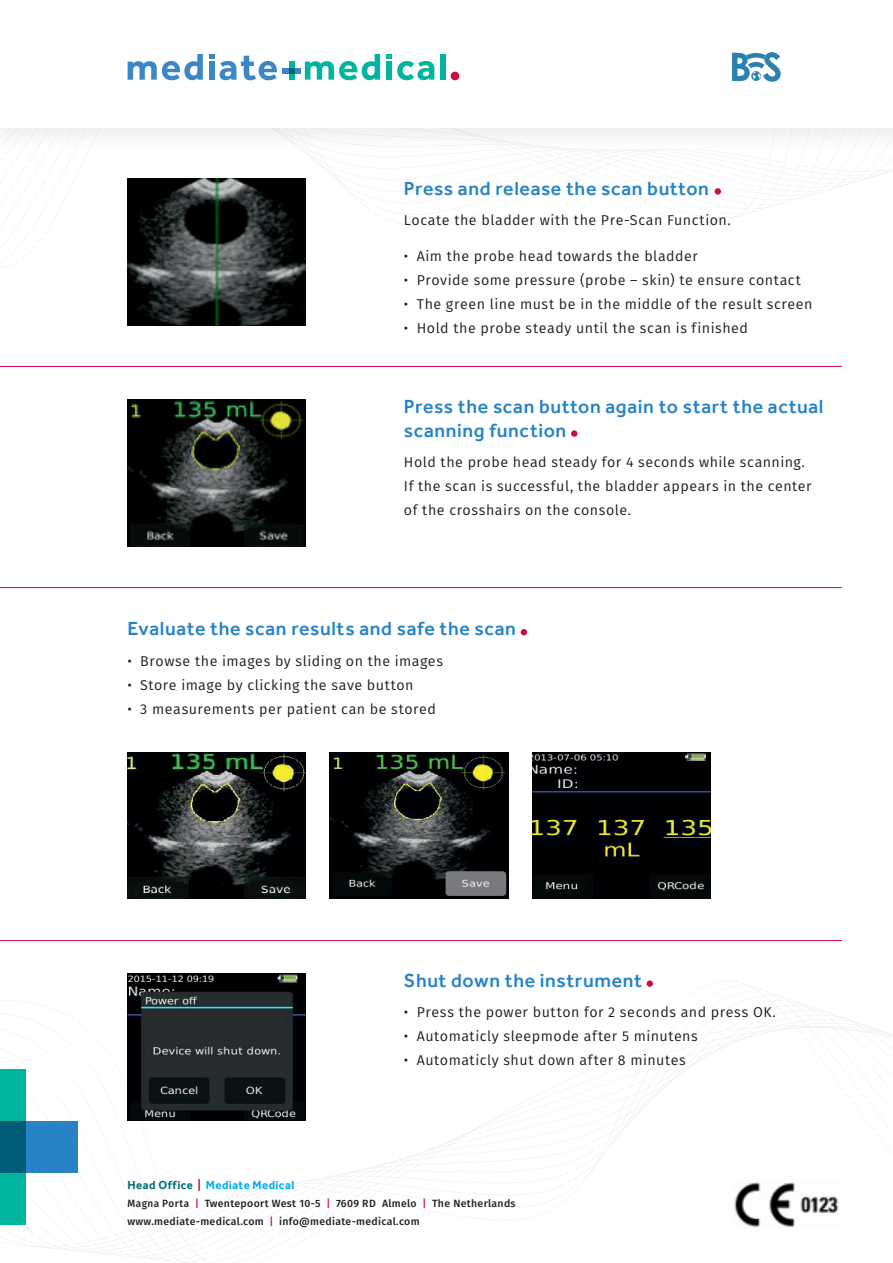
<style>
.page{position:relative;width:893px;height:1263px;background:#fff}
.page>*{position:absolute;margin:0;border:0;box-sizing:border-box;transform-origin:0 0}
.t1{font:500 19.5px/24px "Effra";letter-spacing:.03em;color:#2783c5}
.t2{font:14.25px/24px "Fira Sans";letter-spacing:.035em;color:#231f20}
.t3{font:700 12px "Effra";letter-spacing:.045em;color:#00aeef;scale:.95 1}
.t4{font:500 10.5px/18px "Fira Sans";letter-spacing:.03em;color:#231f20;scale:.95 1}
.s1{color:#007077}
.s2{color:#cd0c44}
</style>
<div class="page">
<div style="left:0;top:0;width:893px;height:152px;background:#f8f7f8"></div>
<div style="left:0;top:0;width:893px;height:128px;background:#fff"></div>
<svg style="left:128px;top:54px;width:75px;height:26px"></svg>
<svg style="left:386px;top:54px;width:48px;height:26px"></svg>
<div style="left:440px;top:54px;width:6px;height:26px;background:#00b59d"></div>
<svg style="left:451px;top:72px;width:8px;height:8px"></svg>
<svg style="left:209px;top:54px;width:171px;height:26px"></svg>
<svg style="left:732px;top:52px;width:49px;height:30px"></svg>
<svg style="left:1px;top:973px;width:892px;height:277px"></svg>
<img style="left:128px;top:179px;width:178px;height:146px">
<img style="left:128px;top:752px;width:178px;height:147px">
<img style="left:532px;top:752px;width:179px;height:147px">
<img style="left:128px;top:400px;width:178px;height:146px">
<img style="left:330px;top:752px;width:178px;height:147px">
<img style="left:128px;top:974px;width:178px;height:146px">
<div style="left:715px;top:188px;width:6px;height:7px;background:#cd0c44;border-radius:50%"></div>
<hr style="left:0;top:366px;width:842px;height:1px;background:#cd0c44">
<hr style="left:0;top:587px;width:842px;height:1px;background:#cd0c44">
<hr style="left:0;top:940px;width:842px;height:1px;background:#cd0c44">
<img style="left:733px;top:1180px;width:107px;height:48px">
<div style="left:647px;top:980px;width:6px;height:7px;background:#cd0c44;border-radius:50%"></div>
<svg style="left:521px;top:629px;width:6px;height:6px"></svg>
<div style="left:571px;top:430px;width:6px;height:7px;background:#cd0c44;border-radius:50%"></div>
<div style="left:26px;top:1121px;width:52px;height:52px;background:#2783c5"></div>
<div style="left:0;top:1069px;width:26px;height:52px;background:#00b59d"></div>
<div style="left:0;top:1173px;width:26px;height:52px;background:#00b59d"></div>
<div style="left:0;top:1121px;width:26px;height:52px;background:#005c79"></div>
<h1 class="t1" style="left:404px;top:176px;width:306px">Press and release the scan button</h1>
<p class="t2" style="left:404px;top:208px;width:328px">Locate the bladder with the Pre-Scan Function.</p>
<p class="t2" style="left:404px;top:244px;width:295px">• Aim the probe head towards the bladder</p>
<p class="t2" style="left:404px;top:268px;width:398px">• Provide some pressure (probe – skin) te ensure contact</p>
<p class="t2" style="left:404px;top:292px;width:410px">• The green line must be in the middle of the result screen</p>
<p class="t2" style="left:404px;top:316px;width:346px">• Hold the probe steady until the scan is finished</p>
<h1 class="t1" style="left:404px;top:394px;width:421px">Press the scan button again to start the actual scanning function</h1>
<p class="t2" style="left:404px;top:450px;width:409px">Hold the probe head steady for 4 seconds while scanning.<br>If the scan is successful, the bladder appears in the center of the crosshairs on the console.</p>
<h1 class="t1" style="left:128px;top:617px;width:390px">Evaluate the scan results and safe the scan</h1>
<p class="t2" style="left:128px;top:649px;width:317px">• Browse the images by sliding on the images</p>
<p class="t2" style="left:128px;top:673px;width:288px">• Store image by clicking the save button</p>
<p class="t2" style="left:128px;top:697px;width:310px">• 3 measurements per patient can be stored</p>
<h1 class="t1" style="left:404px;top:968px;width:239px">Shut down the instrument</h1>
<p class="t2" style="left:404px;top:1000px;width:373px">• Press the power button for 2 seconds and press OK.</p>
<p class="t2" style="left:404px;top:1024px;width:295px">• Automaticly sleepmode after 5 minutens</p>
<p class="t2" style="left:404px;top:1048px;width:283px">• Automaticly shut down after 8 minutes</p>
<p class="t3" style="left:128px;top:1178px;width:177px"><span class="s1">Head Office</span> <span class="s2">|</span> Mediate Medical</p>
<p class="t4" style="left:128px;top:1195px;width:410px">Magna Porta <span class="s2">|</span> Twentepoort West 10-5 <span class="s2">|</span> 7609 RD Almelo <span class="s2">|</span> The Netherlands www.mediate-medical.com <span class="s2">|</span> info@mediate-medical.com</p>
</div>
